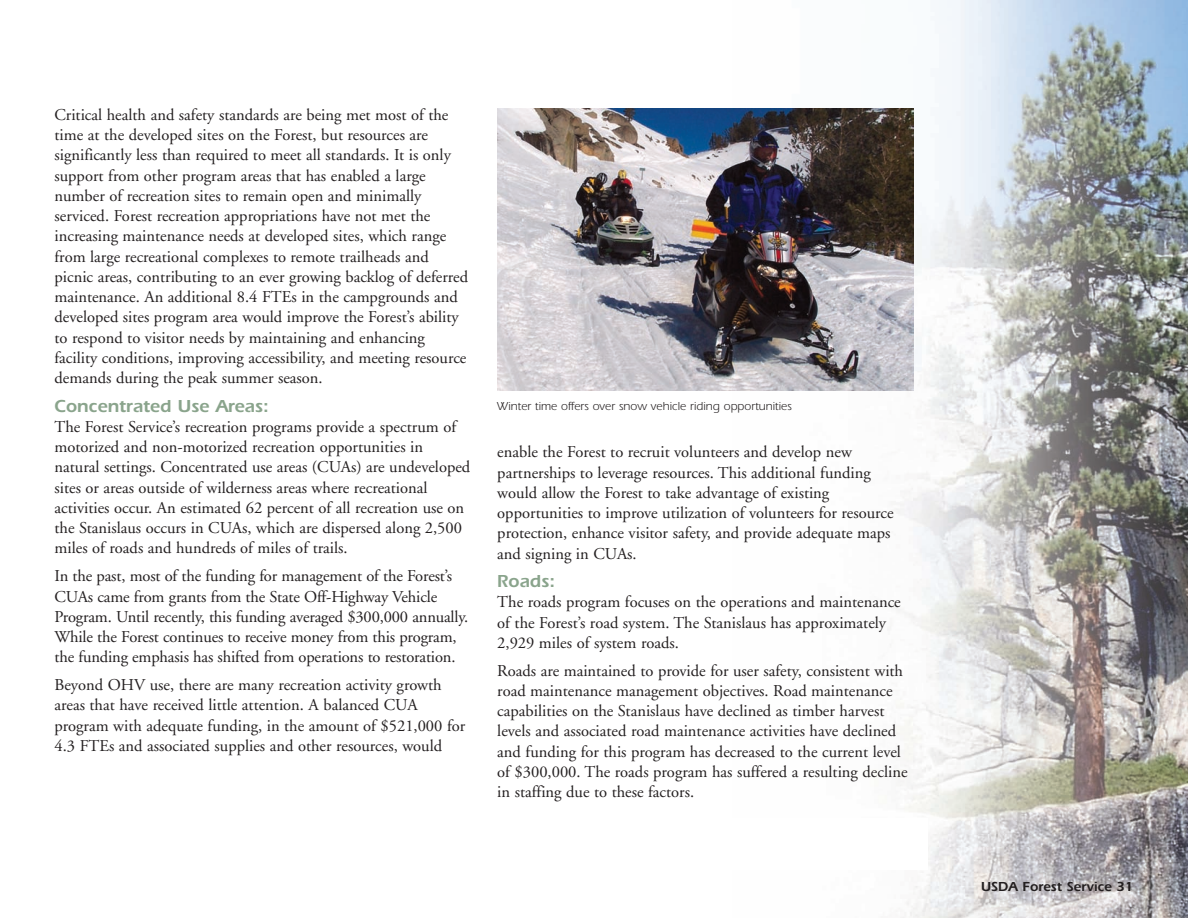
<style>
.page{position:relative;width:1188px;height:918px;background:#fff}
.page>*{position:absolute;margin:0;border:0;box-sizing:border-box;transform-origin:0 0}
.t1{font:600 18px "Itc Eras";color:#8aa48c}
.t2{font:16.5px/20.2px "Adobe Garamond";color:#231f20}
.t3{font:600 13.5px "Itc Eras";color:#231f20}
.t4{font:12px "Itc Eras";color:#231f20}
</style>
<div class="page">
<img style="left:894px;top:0;width:294px;height:918px">
<img style="left:497px;top:108px;width:416px;height:283px">
<div style="left:482px;top:818px;width:446px;height:52px;background:#fff"></div>
<p class="t2" style="left:55px;top:106px;width:415px">Critical health and safety standards are being met most of the time at the developed sites on the Forest, but resources are significantly less than required to meet all standards. It is only support from other program areas that has enabled a large number of recreation sites to remain open and minimally serviced. Forest recreation appropriations have not met the increasing maintenance needs at developed sites, which range from large recreational complexes to remote trailheads and picnic areas, contributing to an ever growing backlog of deferred maintenance. An additional 8.4 FTEs in the campgrounds and developed sites program area would improve the Forest’s ability to respond to visitor needs by maintaining and enhancing facility conditions, improving accessibility, and meeting resource demands during the peak summer season.</p>
<p class="t1" style="left:55px;top:400px;width:216px">Concentrated Use Areas:</p>
<p class="t2" style="left:55px;top:418px;width:417px">The Forest Service’s recreation programs provide a spectrum of motorized and non-motorized recreation opportunities in natural settings. Concentrated use areas (CUAs) are undeveloped sites or areas outside of wilderness areas where recreational activities occur. An estimated 62 percent of all recreation use on the Stanislaus occurs in CUAs, which are dispersed along 2,500 miles of roads and hundreds of miles of trails.</p>
<p class="t2" style="left:55px;top:567px;width:415px">In the past, most of the funding for management of the Forest’s CUAs came from grants from the State Off-Highway Vehicle Program. Until recently, this funding averaged $300,000 annually.<br>While the Forest continues to receive money from this program, the funding emphasis has shifted from operations to restoration.</p>
<p class="t2" style="left:55px;top:676px;width:412px">Beyond OHV use, there are many recreation activity growth areas that have received little attention. A balanced CUA program with adequate funding, in the amount of $521,000 for 4.3 FTEs and associated supplies and other resources, would</p>
<p class="t4" style="left:497px;top:402px;width:296px">Winter time offers over snow vehicle riding opportunities</p>
<p class="t2" style="left:497px;top:443px;width:398px">enable the Forest to recruit volunteers and develop new partnerships to leverage resources. This additional funding would allow the Forest to take advantage of existing opportunities to improve utilization of volunteers for resource protection, enhance visitor safety, and provide adequate maps and signing in CUAs.</p>
<p class="t1" style="left:497px;top:575px;width:59px">Roads:</p>
<p class="t2" style="left:497px;top:593px;width:405px">The roads program focuses on the operations and maintenance of the Forest’s road system. The Stanislaus has approximately<br>2,929 miles of system roads.</p>
<p class="t2" style="left:497px;top:662px;width:412px">Roads are maintained to provide for user safety, consistent with road maintenance management objectives. Road maintenance capabilities on the Stanislaus have declined as timber harvest levels and associated road maintenance activities have declined and funding for this program has decreased to the current level of $300,000. The roads program has suffered a resulting decline in staffing due to these factors.</p>
<p class="t3" style="left:981px;top:882px;width:154px">USDA Forest Service 31</p>
</div>
